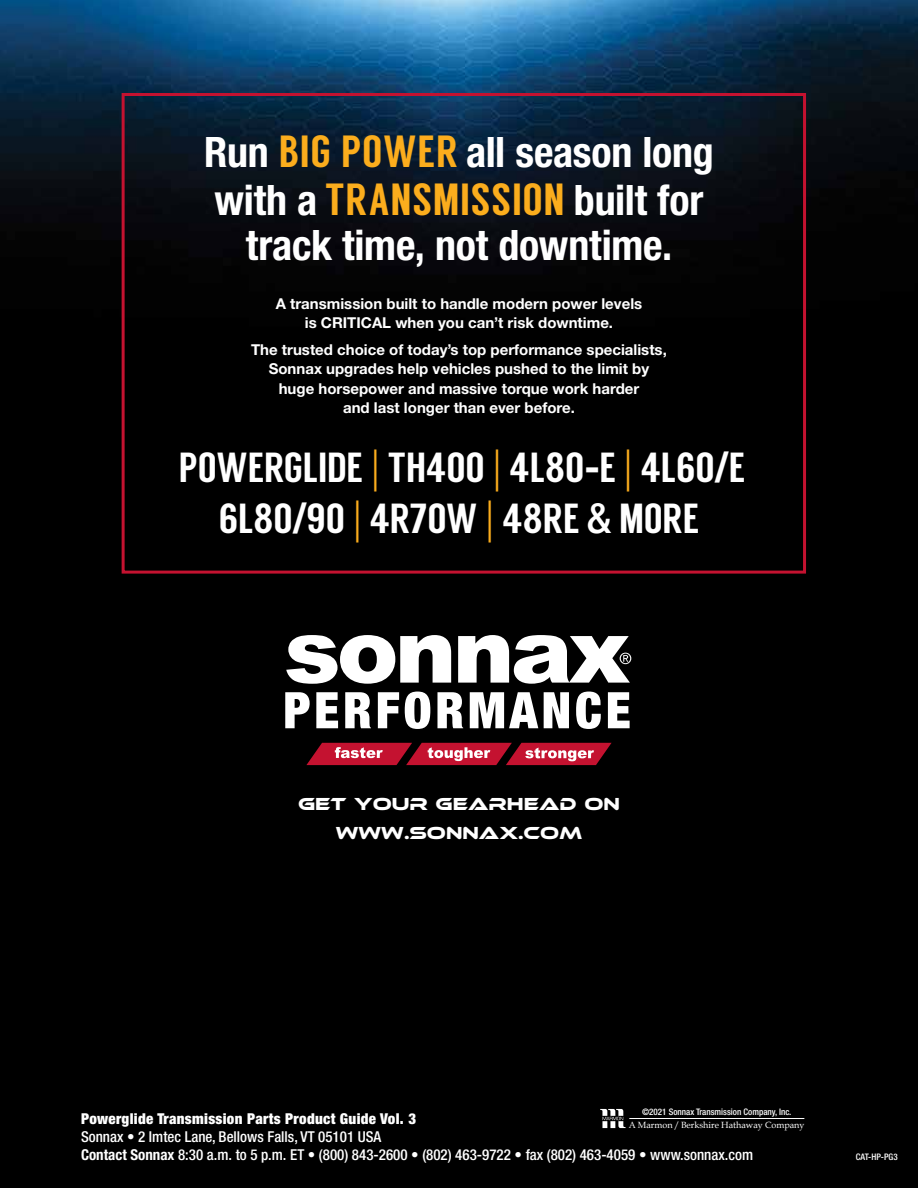
<style>
.page{position:relative;width:918px;height:1188px;background:#fff}
.page>*{position:absolute;margin:0;border:0;box-sizing:border-box;transform-origin:0 0}
.t1{font:900 condensed 50.4px "Helvetica Neue LT Std";letter-spacing:.075em;color:#fff}
.t2{font:700 condensed 42px/46.5px "Helvetica Neue LT Std";letter-spacing:-.005em;color:#fff;text-align:center}
.t3{font:42px/50.8px "Langdon";letter-spacing:-.005em;color:#fff;text-align:center}
.t4{font:18px/29px "Ethnocentric Rg";color:#fff;text-align:center}
.t5{font:700 15px/19.5px "Helvetica Neue LT Std";color:#fff;text-align:center}
.t6{font:500 condensed 15px/18px "Helvetica Neue LT Std";color:#fff}
.t7{font:900 condensed 15px "Helvetica Neue LT Std";letter-spacing:.02em;color:#fff}
.t8{font:500 condensed 9px "Helvetica Neue LT Std";color:#fff}
.t9{font:9px "Book Antiqua";color:#fff}
.s1{font-family:"Langdon";font-weight:400;font-stretch:normal;font-size:45px;color:#fbad1d}
.s2{font-family:"Helvetica LT Std";font-weight:300;font-stretch:condensed;color:#fbad1d}
.s3{font-family:"Helvetica Neue LT Std";font-weight:700;font-stretch:condensed}
.s4{font-family:"Helvetica Neue LT Std";font-weight:500;font-stretch:condensed}
.s5{font-weight:700}
</style>
<div class="page">
<img style="left:0;top:0;width:918px;height:1188px">
<div style="left:122px;top:93px;width:684px;height:481px;border:3px solid #c41230"></div>
<svg style="left:306px;top:743px;width:306px;height:22px;background:#b53147"></svg>
<svg style="left:286px;top:635px;width:165px;height:49px"></svg>
<svg style="left:458px;top:635px;width:173px;height:49px"></svg>
<svg style="left:600px;top:1109px;width:26px;height:19px"></svg>
<hr style="left:629px;top:1118px;width:175px;height:1px;background:#fff">
<h2 class="t2" style="left:204px;top:128px;width:511px">Run <span class="s1">BIG POWER</span> all season long with a <span class="s1">TRANSMISSION</span> built for track time, not downtime.</h2>
<p class="t5" style="left:276px;top:293px;width:368px">A transmission built to handle modern power levels is CRITICAL when you can’t risk downtime.</p>
<p class="t5" style="left:251px;top:339px;width:417px">The trusted choice of today’s top performance specialists, Sonnax upgrades help vehicles pushed to the limit by huge horsepower and massive torque work harder<br>and last longer than ever before.</p>
<h2 class="t3" style="left:179px;top:443px;width:568px">POWERGLIDE <span class="s2">|</span> TH400 <span class="s2">|</span> 4L80<span class="s3">-</span>E <span class="s2">|</span> 4L60<span class="s3">/</span>E<br>6L80<span class="s3">/</span>90 <span class="s2">|</span> 4R70W <span class="s2">|</span> 48RE <span class="s4">&amp;</span> MORE</h2>
<h1 class="t1" style="left:283px;top:679px;width:349px">PERFORMANCE</h1>
<p class="t4" style="left:298px;top:790px;width:323px">GET YOUR GEARHEAD ON<br>WWW.SONNAX.COM</p>
<p class="t8" style="left:642px;top:1107px;width:151px">©2021 Sonnax Transmission Company, Inc.</p>
<p class="t7" style="left:81px;top:1109px;width:337px">Powerglide Transmission Parts Product Guide Vol. 3</p>
<p class="t6" style="left:81px;top:1127px;width:674px">Sonnax • 2 Imtec Lane, Bellows Falls, VT 05101 USA<br><span class="s5">Contact Sonnax</span> 8:30 a.m. to 5 p.m. ET • (800) 843-2600 • (802) 463-9722 • fax (802) 463-4059 • www.sonnax.com</p>
<p class="t9" style="left:629px;top:1118px;width:177px">A Marmon / Berkshire Hathaway Company</p>
<p class="t8" style="left:856px;top:1151px;width:43px">CAT-HP-PG3</p>
</div>
